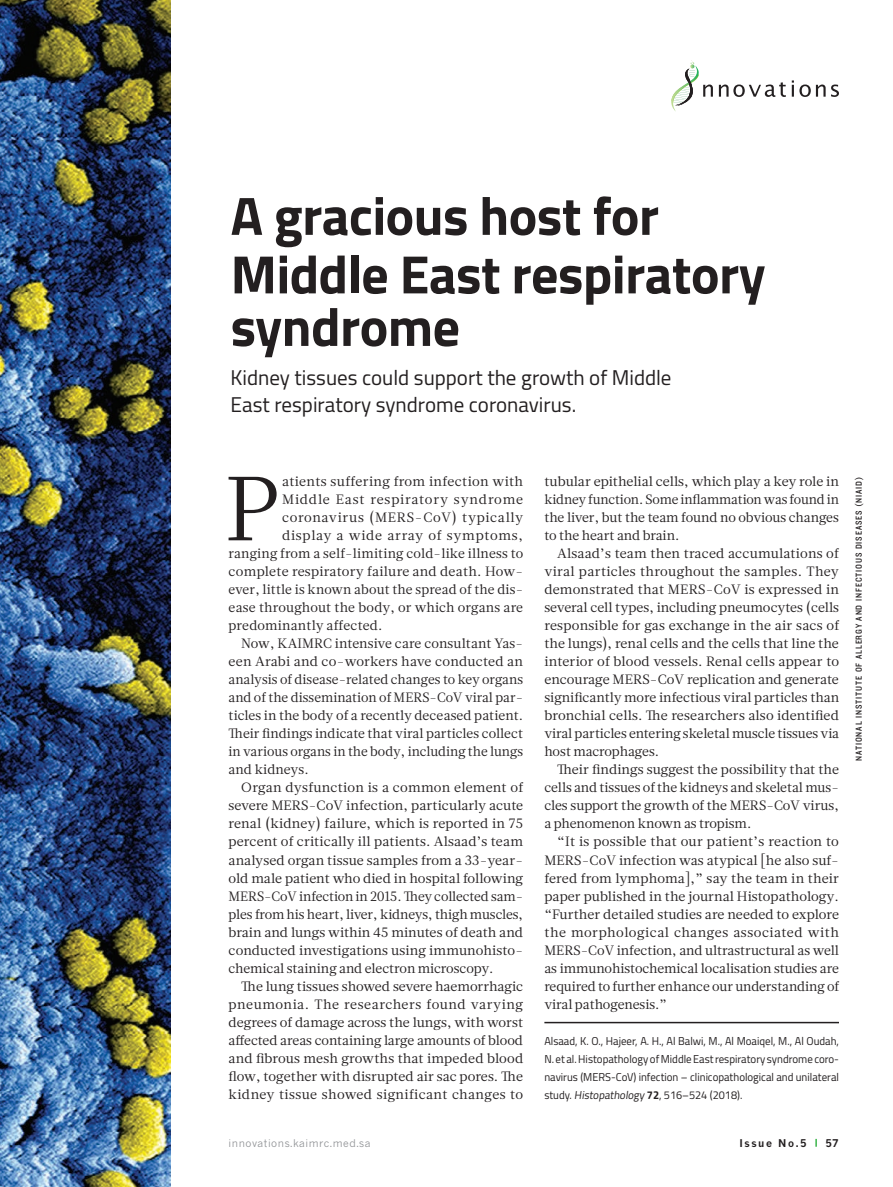
<style>
.page{position:relative;width:893px;height:1187px;background:#fff}
.page>*{position:absolute;margin:0;border:0;box-sizing:border-box;transform-origin:0 0}
.First_Paragraph{font:90.6px "Glosa Math";color:#231f20}
.Main_Title_36{font:700 54px/58.5px "Cairo";letter-spacing:-.01em;color:#231f20}
.Stand-first{font:21px/27px "Cairo";color:#231f20}
.KAIMRC_Body_indented{font:13.5px/18px "Glosa Math";color:#231f20;text-align:justify}
.First_Paragraph-2{font:13.5px "Glosa Math";letter-spacing:.02em;color:#231f20}
.First_Paragraph-3{font:13.5px "Glosa Math";letter-spacing:.055em;color:#231f20}
.Refs{font:11.25px/18px "Cairo";color:#231f20;text-align:justify}
.t1{font:10.5px "News Gothic MTOT";letter-spacing:.05em;color:#939598}
.t2{font:700 10.5px "News Gothic MTOT";letter-spacing:.15em;color:#231f20}
.image_credits{font:9px "Knockout 30 Junior Welterwt";letter-spacing:.1em;color:#231f20}
.s1{font-weight:700}
</style>
<div class="page">
<hr style="left:544px;top:1021px;width:295px;height:2px;background:#231f20">
<img style="left:0;top:0;width:170px;height:1186px">
<svg style="left:815px;top:1138px;width:2px;height:8px"></svg>
<svg style="left:719px;top:82px;width:67px;height:15px"></svg>
<svg style="left:792px;top:80px;width:47px;height:17px"></svg>
<svg style="left:671px;top:60px;width:42px;height:51px"></svg>
<p class="Main_Title_36" style="left:231px;top:187px;width:536px">A gracious host for<br>Middle East respiratory</p>
<p class="Main_Title_36" style="left:231px;top:298px;width:231px">syndrome</p>
<p class="Stand-first" style="left:231px;top:364px;width:442px">Kidney tissues could support the growth of Middle<br>East respiratory syndrome coronavirus.</p>
<p class="First_Paragraph" style="left:225px;top:449px;width:57px">P</p>
<p class="First_Paragraph-2" style="left:282px;top:472px;width:243px">atients suffering from infection with</p>
<p class="First_Paragraph-3" style="left:282px;top:490px;width:243px">Middle East respiratory syndrome</p>
<p class="First_Paragraph-3" style="left:282px;top:508px;width:243px">coronavirus (MERS-CoV) typically</p>
<p class="First_Paragraph-3" style="left:282px;top:526px;width:243px">display a wide array of symptoms,</p>
<p class="First_Paragraph-2" style="left:229px;top:544px;width:296px">ranging from a self-limiting cold-like illness to</p>
<p class="First_Paragraph-2" style="left:229px;top:562px;width:296px">complete respiratory failure and death. How-</p>
<p class="First_Paragraph-2" style="left:229px;top:580px;width:296px">ever, little is known about the spread of the dis-</p>
<p class="First_Paragraph-2" style="left:229px;top:598px;width:296px">ease throughout the body, or which organs are</p>
<p class="First_Paragraph-2" style="left:229px;top:616px;width:155px">predominantly affected.</p>
<p class="KAIMRC_Body_indented" style="left:229px;top:634px;width:296px;text-indent:13px">Now, KAIMRC intensive care consultant Yas&shy;een Arabi and co-workers have conducted an analysis of disease-related changes to key organs and of the dissemination of MERS-CoV viral par&shy;ticles in the body of a recently deceased patient.<br>Their findings indicate that viral particles collect in various organs in the body, including the lungs and kidneys.</p>
<p class="KAIMRC_Body_indented" style="left:229px;top:778px;width:296px;text-indent:13px">Organ dysfunction is a common element of severe MERS-CoV infection, particularly acute renal (kidney) failure, which is reported in 75 percent of critically ill patients. Alsaad’s team analysed organ tissue samples from a 33-year&shy;old male patient who died in hospital following MERS-CoV infection in 2015. They collected sam&shy;ples from his heart, liver, kidneys, thigh muscles, brain and lungs within 45 minutes of death and conducted investigations using immunohisto&shy;chemical staining and electron microscopy.</p>
<p class="KAIMRC_Body_indented" style="left:229px;top:976px;width:296px;text-indent:13px">The lung tissues showed severe haemorrhagic pneumonia. The researchers found varying degrees of damage across the lungs, with worst affected areas containing large amounts of blood and fibrous mesh growths that impeded blood flow, together with disrupted air sac pores. The kidney tissue showed significant changes to</p>
<p class="t1" style="left:229px;top:1136px;width:144px">innovations.kaimrc.med.sa</p>
<p class="KAIMRC_Body_indented" style="left:544px;top:472px;width:296px">tubular epithelial cells, which play a key role in kidney function. Some inflammation was found in the liver, but the team found no obvious changes to the heart and brain.</p>
<p class="KAIMRC_Body_indented" style="left:544px;top:544px;width:296px;text-indent:13px">Alsaad’s team then traced accumulations of viral particles throughout the samples. They demonstrated that MERS-CoV is expressed in several cell types, including pneumocytes (cells responsible for gas exchange in the air sacs of the lungs), renal cells and the cells that line the interior of blood vessels. Renal cells appear to encourage MERS-CoV replication and generate significantly more infectious viral particles than bronchial cells. The researchers also identified viral particles entering skeletal muscle tissues via host macrophages.</p>
<p class="KAIMRC_Body_indented" style="left:544px;top:760px;width:296px;text-indent:13px">Their findings suggest the possibility that the cells and tissues of the kidneys and skeletal mus&shy;cles support the growth of the MERS-CoV virus, a phenomenon known as tropism.</p>
<p class="KAIMRC_Body_indented" style="left:544px;top:832px;width:296px;text-indent:13px">“It is possible that our patient’s reaction to MERS-CoV infection was atypical [he also suf&shy;fered from lymphoma],” say the team in their paper published in the journal Histopathology. “Further detailed studies are needed to explore the morphological changes associated with MERS-CoV infection, and ultrastructural as well as immunohistochemical localisation studies are required to further enhance our understanding of viral pathogenesis.”</p>
<p class="Refs" style="left:544px;top:1031px;width:296px">Alsaad, K. O., Hajeer, A. H., Al Balwi, M., Al Moaiqel, M., Al Oudah, N. et al. Histopathology of Middle East respiratory syndrome coro&shy;navirus (MERS-CoV) infection – clinicopathological and unilateral study. Histopathology<span class="s1">72</span>, 516–524 (2018).</p>
<p class="t2" style="left:739px;top:1136px;width:69px">Issue No.5</p>
<p class="t2" style="left:825px;top:1136px;width:15px">57</p>
<p class="image_credits" style="left:853px;top:761px;width:286px;rotate:-90deg">NATIONAL INSTITUTE OF ALLERGY AND INFECTIOUS DISEASES (NIAID)</p>
</div>
